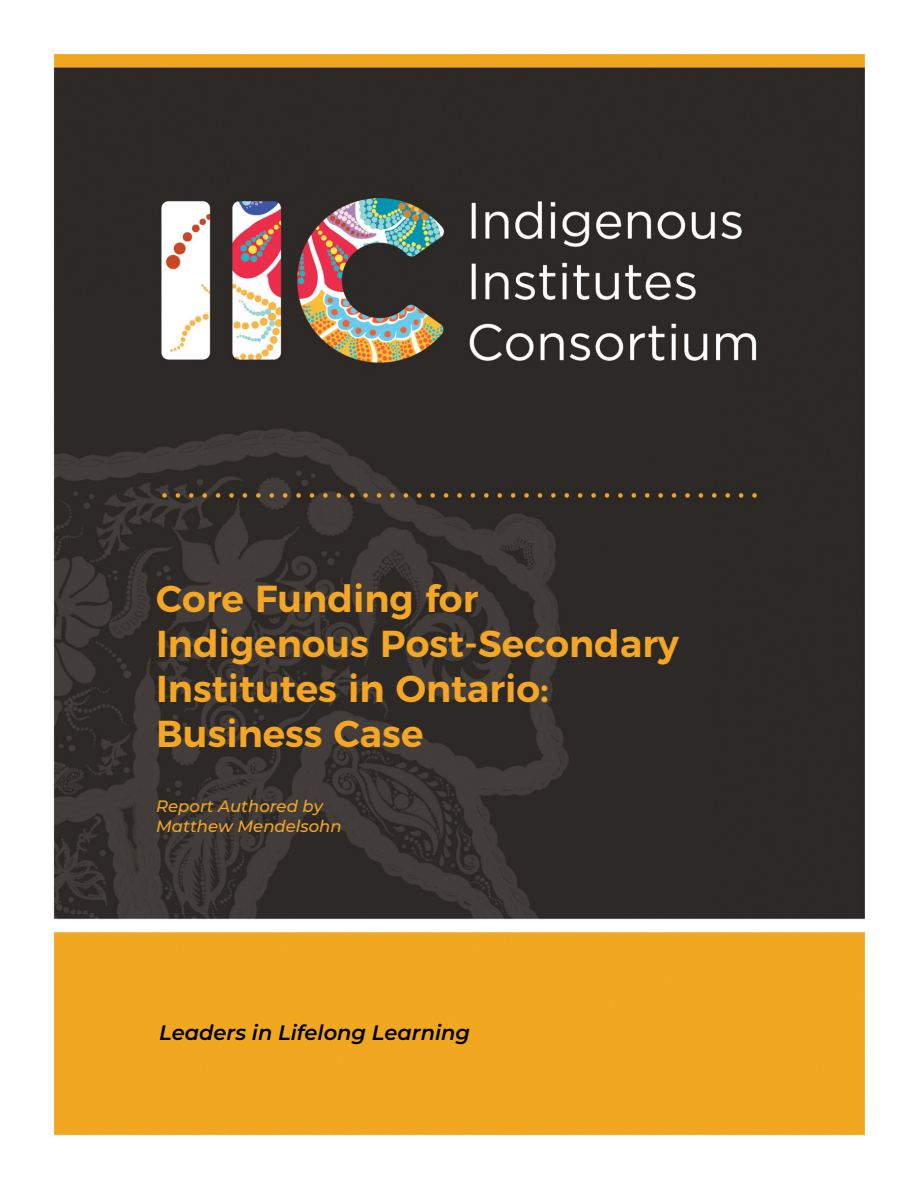
<style>
.page{position:relative;width:918px;height:1188px;background:#fff}
.page>*{position:absolute;margin:0;border:0;box-sizing:border-box;transform-origin:0 0}
.t1{font:600 37.5px/45px "Montserrat";color:#f4a624}
.t2{font:italic 600 21px "Montserrat";color:#000}
.t3{font:italic 500 16.5px/19.8px "Montserrat";color:#f4a624}
</style>
<div class="page">
<img style="left:53px;top:53px;width:812px;height:1083px">
<div style="left:446px;top:1032px;width:342px;height:86px;background:#f2a720"></div>
<p class="t1" style="left:156px;top:574px;width:524px">Core Funding for<br>Indigenous Post-Secondary<br>Institutes in Ontario:<br>Business Case</p>
<p class="t3" style="left:156px;top:796px;width:187px">Report Authored by<br>Matthew Mendelsohn</p>
<p class="t2" style="left:159px;top:1018px;width:313px">Leaders in Lifelong Learning</p>
</div>
